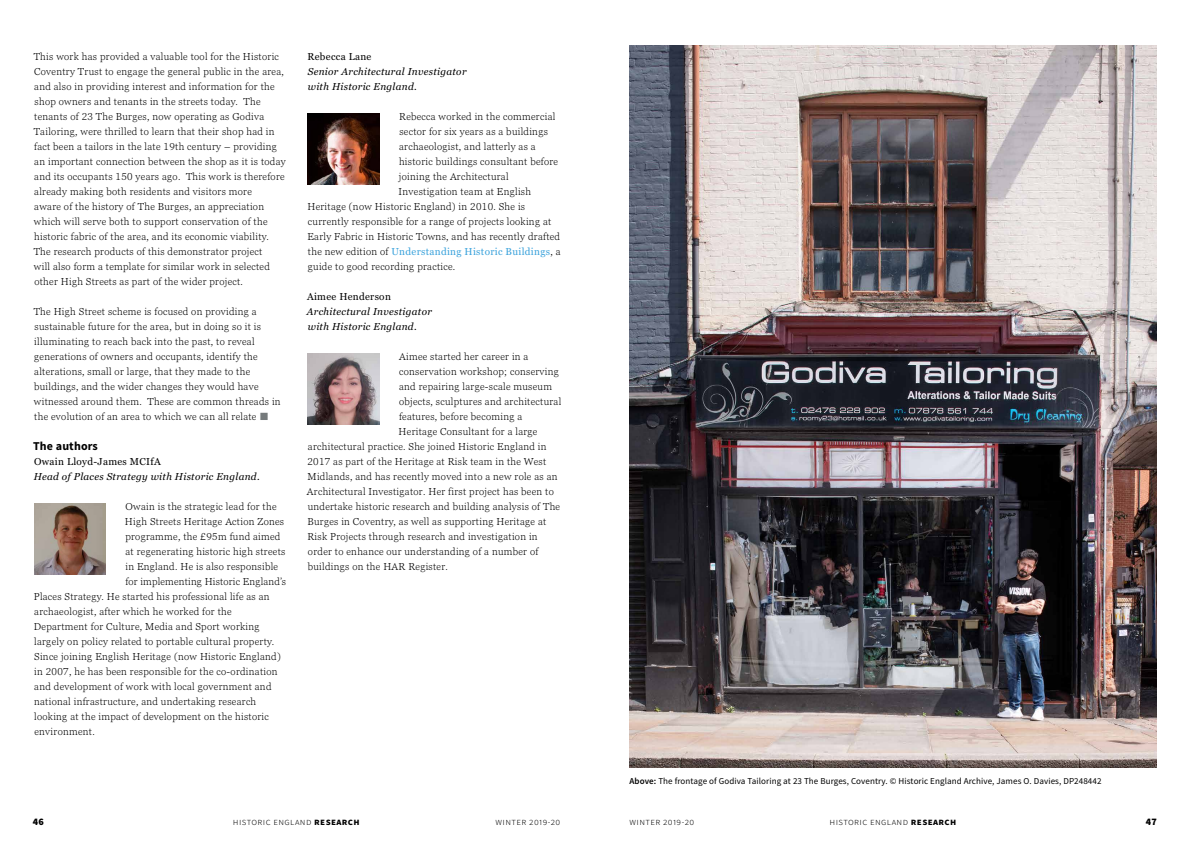
<style>
.page{position:relative;width:1191px;height:842px;background:#fff}
.page>*{position:absolute;margin:0;border:0;box-sizing:border-box;transform-origin:0 0}
.Para_Heading{font:700 12px "Source Sans Pro";letter-spacing:.01em;color:#000}
.Body_Text{font:300 10px/15px "Georgia Pro";letter-spacing:.03em;color:#000}
.Body_Text-2{font:italic 10px/15px "Georgia Pro";letter-spacing:.03em;color:#000}
.t1{font:300 10px "Source Sans Pro";letter-spacing:.04em;color:#000}
.Body_Text-3{font:10px "Georgia Pro";letter-spacing:.03em;color:#3ca3dc}
.Body_Text-4{font:10px "Georgia Pro";letter-spacing:.03em;color:#000}
.t2{font:900 10px "Source Sans Pro";color:#000}
.Image_Captions{font:9px "Source Sans Pro";letter-spacing:.01em;color:#000}
.s1{color:#757a7c}
.s2{font-weight:300;color:#000}
.s3{font-style:normal}
.s4{font-weight:600}
.s5{font-weight:700}
</style>
<div class="page">
<img style="left:34px;top:503px;width:71px;height:71px">
<img style="left:308px;top:114px;width:71px;height:71px">
<img style="left:308px;top:354px;width:71px;height:71px">
<img style="left:629px;top:45px;width:528px;height:722px">
<p class="Body_Text" style="left:34px;top:50px;width:253px">This work has provided a valuable tool for the Historic Coventry Trust to engage the general public in the area, and also in providing interest and information for the shop owners and tenants in the streets today. The tenants of 23 The Burges, now operating as Godiva Tailoring, were thrilled to learn that their shop had in fact been a tailors in the late 19th century – providing an important connection between the shop as it is today and its occupants 150 years ago. This work is therefore already making both residents and visitors more<br>aware of the history of The Burges, an appreciation which will serve both to support conservation of the historic fabric of the area, and its economic viability.<br>The research products of this demonstrator project<br>will also form a template for similar work in selected other High Streets as part of the wider project.</p>
<p class="Body_Text" style="left:34px;top:305px;width:248px">The High Street scheme is focused on providing a sustainable future for the area, but in doing so it is illuminating to reach back into the past, to reveal generations of owners and occupants, identify the alterations, small or large, that they made to the buildings, and the wider changes they would have witnessed around them. These are common threads in the evolution of an area to which we can all relate <span class="s1">■</span></p>
<p class="Para_Heading" style="left:33px;top:439px;width:66px">The authors</p>
<p class="Body_Text-4" style="left:34px;top:456px;width:128px">Owain Lloyd-James MCIfA</p>
<p class="Body_Text-2" style="left:34px;top:470px;width:227px">Head of Places Strategy with Historic England.</p>
<p class="Body_Text" style="left:125px;top:500px;width:152px">Owain is the strategic lead for the</p>
<p class="Body_Text" style="left:125px;top:515px;width:161px">High Streets Heritage Action Zones</p>
<p class="Body_Text" style="left:125px;top:530px;width:157px">programme, the £95m fund aimed</p>
<p class="Body_Text" style="left:125px;top:545px;width:161px">at regenerating historic high streets</p>
<p class="Body_Text" style="left:125px;top:560px;width:154px">in England. He is also responsible</p>
<p class="Body_Text" style="left:125px;top:575px;width:162px">for implementing Historic England’s</p>
<p class="Body_Text" style="left:34px;top:590px;width:237px">Places Strategy. He started his professional life as an</p>
<p class="Body_Text" style="left:34px;top:605px;width:199px">archaeologist, after which he worked for the</p>
<p class="Body_Text" style="left:34px;top:620px;width:227px">Department for Culture, Media and Sport working</p>
<p class="Body_Text" style="left:34px;top:635px;width:242px">largely on policy related to portable cultural property.</p>
<p class="Body_Text" style="left:34px;top:650px;width:248px">Since joining English Heritage (now Historic England)</p>
<p class="Body_Text" style="left:34px;top:665px;width:245px">in 2007, he has been responsible for the co-ordination</p>
<p class="Body_Text" style="left:34px;top:680px;width:239px">and development of work with local government and</p>
<p class="Body_Text" style="left:34px;top:695px;width:224px">national infrastructure, and undertaking research</p>
<p class="Body_Text" style="left:34px;top:710px;width:236px">looking at the impact of development on the historic</p>
<p class="Body_Text" style="left:34px;top:725px;width:62px">environment.</p>
<p class="Body_Text-4" style="left:307px;top:51px;width:65px">Rebecca Lane</p>
<p class="Body_Text-2" style="left:308px;top:65px;width:160px">Senior Architectural Investigator with Historic England.</p>
<p class="Body_Text" style="left:399px;top:110px;width:158px">Rebecca worked in the commercial</p>
<p class="Body_Text" style="left:399px;top:125px;width:150px">sector for six years as a buildings</p>
<p class="Body_Text" style="left:399px;top:140px;width:138px">archaeologist, and latterly as a</p>
<p class="Body_Text" style="left:399px;top:155px;width:161px">historic buildings consultant before</p>
<p class="Body_Text" style="left:399px;top:170px;width:111px">joining the Architectural</p>
<p class="Body_Text" style="left:399px;top:185px;width:134px">Investigation team at English</p>
<p class="Body_Text" style="left:307px;top:200px;width:219px">Heritage (now Historic England) in 2010. She is</p>
<p class="Body_Text" style="left:308px;top:215px;width:245px">currently responsible for a range of projects looking at</p>
<p class="Body_Text" style="left:307px;top:230px;width:254px">Early Fabric in Historic Towns, and has recently drafted</p>
<p class="Body_Text-3" style="left:308px;top:246px;width:254px"><span class="s2">the new edition of</span> Understanding Historic Buildings<span class="s2">, a</span></p>
<p class="Body_Text" style="left:308px;top:260px;width:149px">guide to good recording practice.</p>
<p class="Body_Text-2" style="left:307px;top:290px;width:127px"><span class="s3">Aimee Henderson<br></span>Architectural Investigator with Historic England.</p>
<p class="Body_Text" style="left:399px;top:350px;width:131px">Aimee started her career in a</p>
<p class="Body_Text" style="left:399px;top:365px;width:161px">conservation workshop; conserving</p>
<p class="Body_Text" style="left:399px;top:380px;width:154px">and repairing large-scale museum</p>
<p class="Body_Text" style="left:399px;top:395px;width:164px">objects, sculptures and architectural</p>
<p class="Body_Text" style="left:399px;top:410px;width:125px">features, before becoming a</p>
<p class="Body_Text" style="left:398px;top:425px;width:140px">Heritage Consultant for a large</p>
<p class="Body_Text" style="left:308px;top:440px;width:240px">architectural practice. She joined Historic England in</p>
<p class="Body_Text" style="left:307px;top:455px;width:240px">2017 as part of the Heritage at Risk team in the West</p>
<p class="Body_Text" style="left:307px;top:470px;width:251px">Midlands, and has recently moved into a new role as an</p>
<p class="Body_Text" style="left:307px;top:485px;width:248px">Architectural Investigator. Her first project has been to</p>
<p class="Body_Text" style="left:308px;top:500px;width:254px">undertake historic research and building analysis of The</p>
<p class="Body_Text" style="left:307px;top:515px;width:240px">Burges in Coventry, as well as supporting Heritage at</p>
<p class="Body_Text" style="left:307px;top:530px;width:232px">Risk Projects through research and investigation in</p>
<p class="Body_Text" style="left:308px;top:545px;width:232px">order to enhance our understanding of a number of</p>
<p class="Body_Text" style="left:308px;top:560px;width:142px">buildings on the HAR Register.</p>
<p class="Image_Captions" style="left:629px;top:775px;width:473px"><span class="s4">Above:</span> The frontage of Godiva Tailoring at 23 The Burges, Coventry. © Historic England Archive, James O. Davies, DP248442</p>
<p class="t2" style="left:33px;top:815px;width:13px">46</p>
<p class="t1" style="left:233px;top:816px;width:128px">historic england <span class="s5">research</span></p>
<p class="t1" style="left:495px;top:816px;width:66px">winter 2019-20</p>
<p class="t1" style="left:629px;top:816px;width:66px">winter 2019-20</p>
<p class="t1" style="left:829px;top:816px;width:128px">historic england <span class="s5">research</span></p>
<p class="t2" style="left:1145px;top:815px;width:13px">47</p>
</div>
